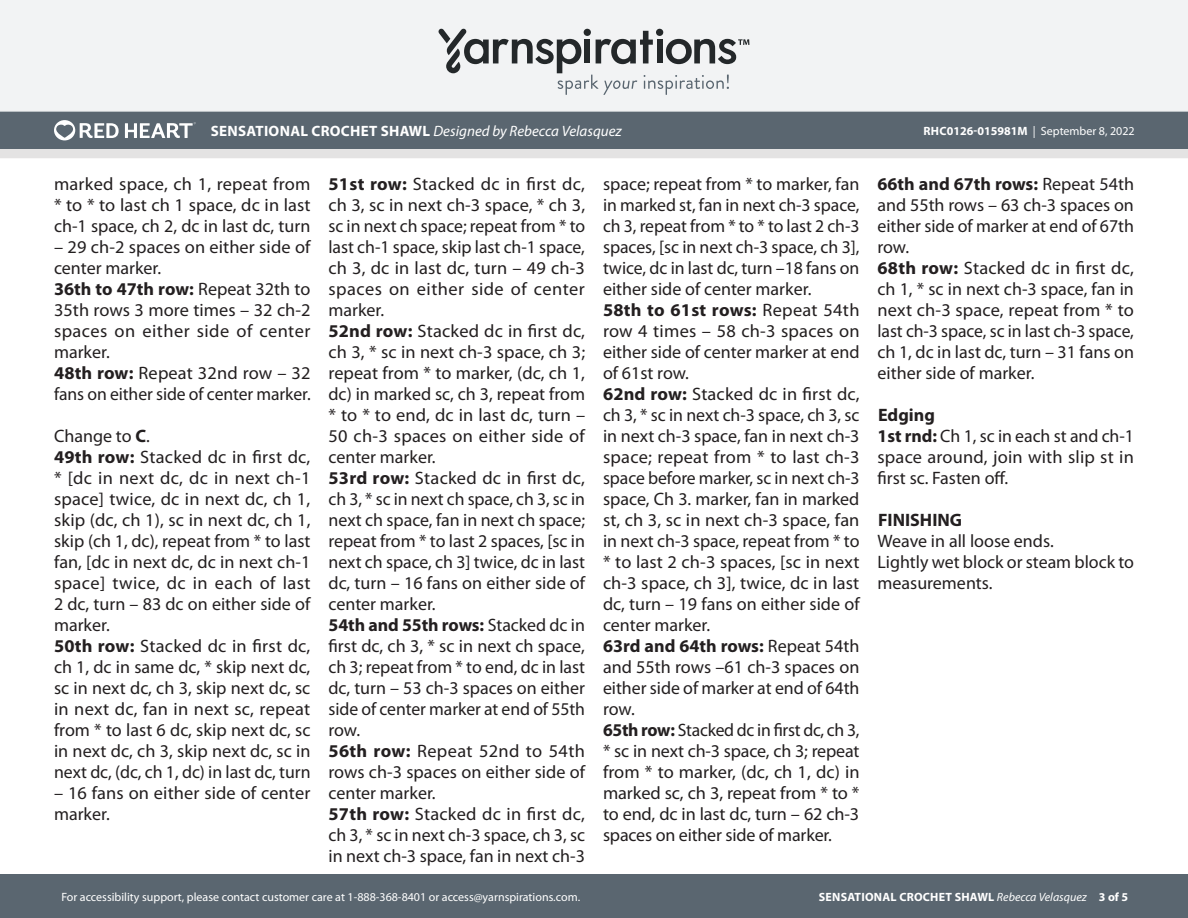
<style>
.page{position:relative;width:1188px;height:918px;background:#fff}
.page>*{position:absolute;margin:0;border:0;box-sizing:border-box;transform-origin:0 0}
.Body_-__With_auto_st{font:18px/21px "Myriad Pro";color:#231f20;text-align:justify}
.SIZES_-_Color_Coded{font:700 18px "Myriad Pro";color:#231f20}
.t1{font:italic 15px "Myriad Pro";color:#fff}
.t2{font:12px "Myriad Pro";color:#fff}
.t3{font:700 12px "Myriad Pro";letter-spacing:.02em;color:#fff}
.s1{font-weight:700;font-style:normal}
.s2{font-weight:700}
.s3{font-weight:400;font-style:italic}
</style>
<div class="page">
<div style="left:0;top:875px;width:1188px;height:43px;background:#5a6670"></div>
<div style="left:0;top:149px;width:1188px;height:9px;background:#e4e3e3"></div>
<div style="left:0;top:111px;width:1188px;height:38px;background:#5a6670"></div>
<div style="left:0;top:0;width:1188px;height:112px;background:#f2f3f4"></div>
<svg style="left:438px;top:29px;width:311px;height:66px"></svg>
<svg style="left:54px;top:120px;width:65px;height:20px"></svg>
<svg style="left:125px;top:122px;width:71px;height:16px"></svg>
<p class="t1" style="left:211px;top:122px;width:412px"><span class="s1">SENSATIONAL CROCHET SHAWL</span> Designed by Rebecca Velasquez</p>
<p class="t2" style="left:924px;top:124px;width:213px"><span class="s2">RHC0126-015981M</span> | September 8, 2022</p>
<p class="Body_-__With_auto_st" style="left:54px;top:174px;width:258px">marked space, ch 1, repeat from * to * to last ch 1 space, dc in last ch-1 space, ch 2, dc in last dc, turn</p>
<p class="Body_-__With_auto_st" style="left:54px;top:237px;width:258px">– 29 ch-2 spaces on either side of center marker.</p>
<p class="Body_-__With_auto_st" style="left:54px;top:279px;width:258px"><span class="s2">36th to 47th row:</span> Repeat 32th to 35th rows 3 more times – 32 ch-2 spaces on either side of center marker.</p>
<p class="Body_-__With_auto_st" style="left:54px;top:363px;width:258px"><span class="s2">48th row:</span> Repeat 32nd row – 32 fans on either side of center marker.</p>
<p class="Body_-__With_auto_st" style="left:54px;top:426px;width:97px">Change to <span class="s2">C</span>.</p>
<p class="Body_-__With_auto_st" style="left:54px;top:447px;width:258px"><span class="s2">49th row:</span> Stacked dc in first dc, * [dc in next dc, dc in next ch-1 space] twice, dc in next dc, ch 1, skip (dc, ch 1), sc in next dc, ch 1, skip (ch 1, dc), repeat from * to last fan, [dc in next dc, dc in next ch-1 space] twice, dc in each of last 2 dc, turn – 83 dc on either side of marker.</p>
<p class="Body_-__With_auto_st" style="left:54px;top:636px;width:258px"><span class="s2">50th row:</span> Stacked dc in first dc, ch 1, dc in same dc, * skip next dc, sc in next dc, ch 3, skip next dc, sc in next dc, fan in next sc, repeat from * to last 6 dc, skip next dc, sc in next dc, ch 3, skip next dc, sc in next dc, (dc, ch 1, dc) in last dc, turn</p>
<p class="Body_-__With_auto_st" style="left:54px;top:783px;width:258px">– 16 fans on either side of center marker.</p>
<p class="Body_-__With_auto_st" style="left:328px;top:174px;width:258px"><span class="s2">51st row:</span> Stacked dc in first dc, ch 3, sc in next ch-3 space, * ch 3, sc in next ch space; repeat from * to last ch-1 space, skip last ch-1 space, ch 3, dc in last dc, turn – 49 ch-3 spaces on either side of center marker.</p>
<p class="Body_-__With_auto_st" style="left:328px;top:321px;width:258px"><span class="s2">52nd row:</span> Stacked dc in first dc, ch 3, * sc in next ch-3 space, ch 3; repeat from * to marker, (dc, ch 1, dc) in marked sc, ch 3, repeat from * to * to end, dc in last dc, turn – 50 ch-3 spaces on either side of center marker.</p>
<p class="Body_-__With_auto_st" style="left:328px;top:468px;width:258px"><span class="s2">53rd row:</span> Stacked dc in first dc, ch 3, * sc in next ch space, ch 3, sc in next ch space, fan in next ch space; repeat from * to last 2 spaces, [sc in next ch space, ch 3] twice, dc in last dc, turn – 16 fans on either side of center marker.</p>
<p class="Body_-__With_auto_st" style="left:328px;top:615px;width:258px"><span class="s2">54th and 55th rows:</span> Stacked dc in first dc, ch 3, * sc in next ch space, ch 3; repeat from * to end, dc in last dc, turn – 53 ch-3 spaces on either side of center marker at end of 55th row.</p>
<p class="Body_-__With_auto_st" style="left:328px;top:741px;width:258px"><span class="s2">56th row:</span> Repeat 52nd to 54th rows ch-3 spaces on either side of center marker.</p>
<p class="Body_-__With_auto_st" style="left:328px;top:804px;width:258px"><span class="s2">57th row:</span> Stacked dc in first dc, ch 3, * sc in next ch-3 space, ch 3, sc in next ch-3 space, fan in next ch-3</p>
<p class="Body_-__With_auto_st" style="left:603px;top:174px;width:258px">space; repeat from * to marker, fan in marked st, fan in next ch-3 space, ch 3, repeat from * to * to last 2 ch-3 spaces, [sc in next ch-3 space, ch 3], twice, dc in last dc, turn –18 fans on either side of center marker.</p>
<p class="Body_-__With_auto_st" style="left:603px;top:300px;width:258px"><span class="s2">58th to 61st rows:</span> Repeat 54th row 4 times – 58 ch-3 spaces on either side of center marker at end of 61st row.</p>
<p class="Body_-__With_auto_st" style="left:603px;top:384px;width:258px"><span class="s2">62nd row:</span> Stacked dc in first dc, ch 3, * sc in next ch-3 space, ch 3, sc in next ch-3 space, fan in next ch-3 space; repeat from * to last ch-3 space before marker, sc in next ch-3 space, Ch 3. marker, fan in marked st, ch 3, sc in next ch-3 space, fan in next ch-3 space, repeat from * to</p>
<p class="Body_-__With_auto_st" style="left:603px;top:552px;width:258px">* to last 2 ch-3 spaces, [sc in next ch-3 space, ch 3], twice, dc in last dc, turn – 19 fans on either side of center marker.</p>
<p class="Body_-__With_auto_st" style="left:603px;top:636px;width:258px"><span class="s2">63rd and 64th rows:</span> Repeat 54th and 55th rows –61 ch-3 spaces on either side of marker at end of 64th row.</p>
<p class="Body_-__With_auto_st" style="left:603px;top:720px;width:258px"><span class="s2">65th row:</span> Stacked dc in first dc, ch 3, * sc in next ch-3 space, ch 3; repeat from * to marker, (dc, ch 1, dc) in marked sc, ch 3, repeat from * to * to end, dc in last dc, turn – 62 ch-3 spaces on either side of marker.</p>
<p class="Body_-__With_auto_st" style="left:878px;top:174px;width:258px"><span class="s2">66th and 67th rows:</span> Repeat 54th and 55th rows – 63 ch-3 spaces on either side of marker at end of 67th row.</p>
<p class="Body_-__With_auto_st" style="left:878px;top:258px;width:258px"><span class="s2">68th row:</span> Stacked dc in first dc, ch 1, * sc in next ch-3 space, fan in next ch-3 space, repeat from * to last ch-3 space, sc in last ch-3 space, ch 1, dc in last dc, turn – 31 fans on either side of marker.</p>
<p class="SIZES_-_Color_Coded" style="left:878px;top:403px;width:58px">Edging</p>
<p class="Body_-__With_auto_st" style="left:878px;top:426px;width:258px"><span class="s2">1st rnd:</span> Ch 1, sc in each st and ch-1 space around, join with slip st in first sc. Fasten off.</p>
<p class="SIZES_-_Color_Coded" style="left:878px;top:508px;width:86px">FINISHING</p>
<p class="Body_-__With_auto_st" style="left:878px;top:531px;width:178px">Weave in all loose ends.</p>
<p class="Body_-__With_auto_st" style="left:878px;top:552px;width:258px">Lightly wet block or steam block to measurements.</p>
<p class="t2" style="left:61px;top:890px;width:520px">For accessibility support, please contact customer care at 1-888-368-8401 or access@yarnspirations.com.</p>
<p class="t3" style="left:819px;top:889px;width:311px">SENSATIONAL CROCHET SHAWL <span class="s3">Rebecca Velasquez</span> 3 of 5</p>
</div>
